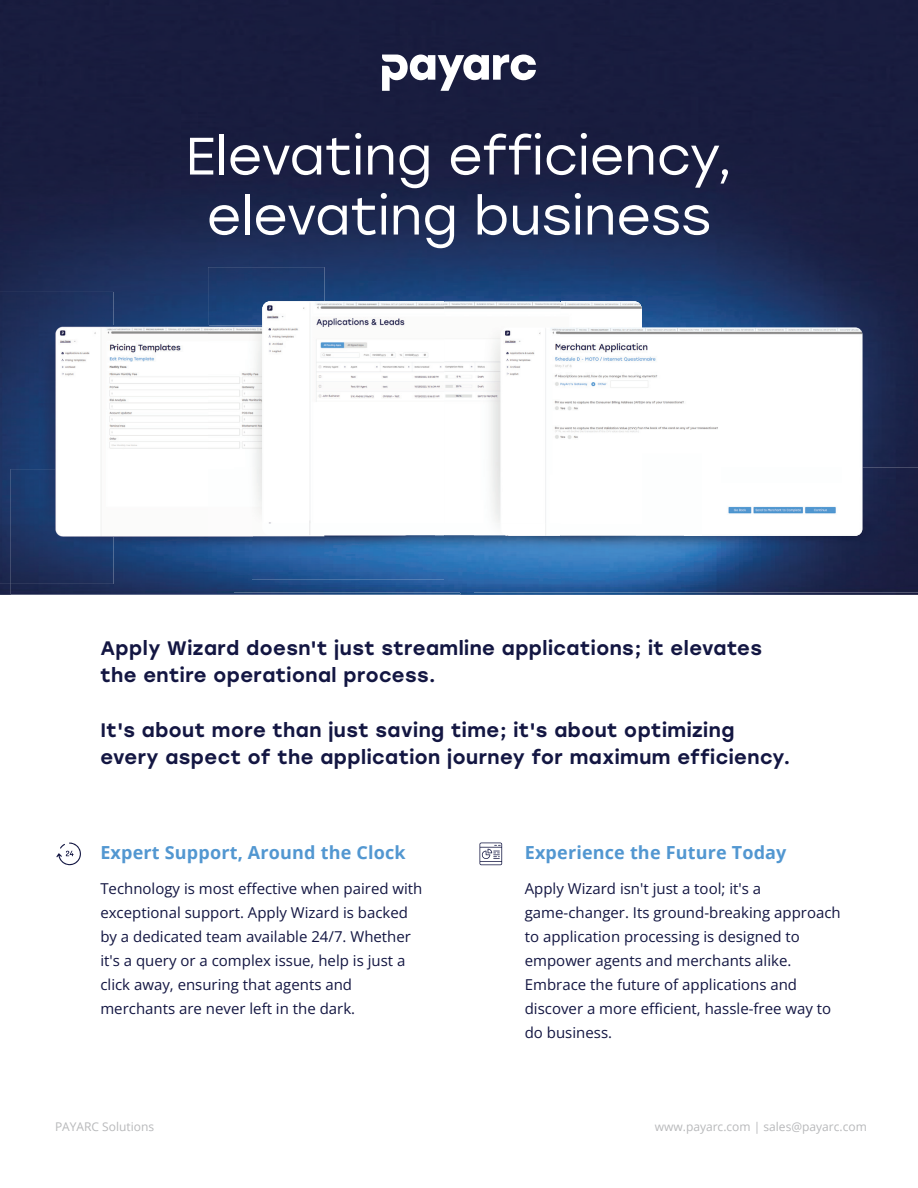
<style>
.page{position:relative;width:918px;height:1188px;background:#fff}
.page>*{position:absolute;margin:0;border:0;box-sizing:border-box;transform-origin:0 0}
.t1{font:52.5px/60px "Stolzl";color:#fff;text-align:center}
.t2{font:500 19.5px/27px "Stolzl";letter-spacing:.025em;color:#131642}
.t3{font:700 18px "Open Sans";letter-spacing:.01em;color:#5297d1}
.t4{font:15px/24px "Open Sans";color:#131642}
.t5{font:12px "Open Sans";color:#b8b9bb}
</style>
<div class="page">
<img style="left:0;top:0;width:918px;height:595px">
<img style="left:11px;top:537px;width:449px;height:57px">
<img style="left:460px;top:535px;width:14px;height:58px">
<img style="left:234px;top:571px;width:226px;height:22px">
<img style="left:252px;top:535px;width:192px;height:44px">
<img style="left:684px;top:467px;width:234px;height:126px">
<img style="left:474px;top:579px;width:210px;height:14px">
<img style="left:560px;top:536px;width:142px;height:43px">
<img style="left:0;top:292px;width:113px;height:292px">
<img style="left:11px;top:469px;width:102px;height:115px">
<img style="left:324px;top:535px;width:111px;height:2px">
<img style="left:55px;top:326px;width:153px;height:211px">
<img style="left:208px;top:469px;width:116px;height:102px">
<img style="left:208px;top:267px;width:116px;height:59px">
<img style="left:208px;top:326px;width:54px;height:143px">
<svg style="left:234px;top:454px;width:28px;height:15px"></svg>
<div style="left:262px;top:301px;width:380px;height:234px;background:#fdfefe;border-radius:8px"></div>
<img style="left:262px;top:301px;width:380px;height:222px">
<img style="left:444px;top:535px;width:16px;height:49px">
<img style="left:474px;top:535px;width:86px;height:49px">
<img style="left:444px;top:280px;width:116px;height:243px">
<img style="left:642px;top:327px;width:220px;height:140px">
<img style="left:642px;top:454px;width:60px;height:13px">
<img style="left:560px;top:467px;width:302px;height:69px">
<img style="left:501px;top:327px;width:141px;height:208px">
<img style="left:505px;top:535px;width:55px;height:1px">
<img style="left:721px;top:500px;width:122px;height:21px">
<div style="left:721px;top:467px;width:121px;height:16px;background:#fdfefe"></div>
<svg style="left:480px;top:843px;width:22px;height:22px"></svg>
<svg style="left:56px;top:843px;width:25px;height:22px"></svg>
<svg style="left:382px;top:55px;width:154px;height:36px"></svg>
<h1 class="t1" style="left:185px;top:124px;width:549px">Elevating efficiency, elevating business</h1>
<h2 class="t2" style="left:100px;top:633px;width:663px">Apply Wizard doesn't just streamline applications; it elevates the entire operational process.</h2>
<h2 class="t2" style="left:100px;top:716px;width:691px">It's about more than just saving time; it's about optimizing every aspect of the application journey for maximum efficiency.</h2>
<p class="t3" style="left:100px;top:840px;width:307px">Expert Support, Around the Clock</p>
<p class="t4" style="left:100px;top:877px;width:324px">Technology is most effective when paired with exceptional support. Apply Wizard is backed by a dedicated team available 24/7. Whether it's a query or a complex issue, help is just a click away, ensuring that agents and merchants are never left in the dark.</p>
<p class="t3" style="left:525px;top:840px;width:263px">Experience the Future Today</p>
<p class="t4" style="left:525px;top:877px;width:317px">Apply Wizard isn't just a tool; it's a game-changer. Its ground-breaking approach to application processing is designed to empower agents and merchants alike.<br>Embrace the future of applications and discover a more efficient, hassle-free way to do business.</p>
<p class="t5" style="left:55px;top:1118px;width:101px">PAYARC Solutions</p>
<p class="t5" style="left:655px;top:1118px;width:214px">www.payarc.com | sales@payarc.com</p>
</div>
